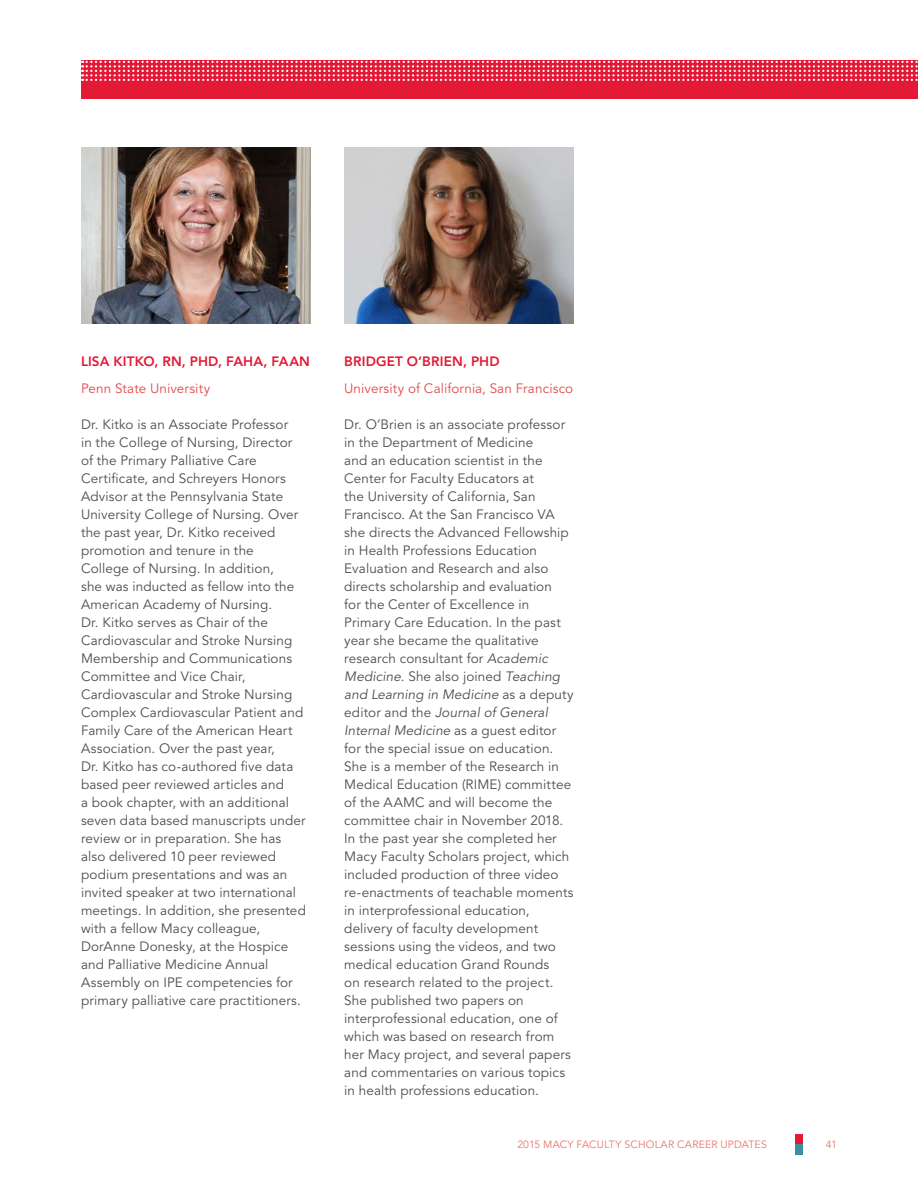
<style>
.page{position:relative;width:918px;height:1188px;background:#fff}
.page>*{position:absolute;margin:0;border:0;box-sizing:border-box;transform-origin:0 0}
.Body{font:13.5px/18px "Avenir LT Std";letter-spacing:.01em;color:#4c4d4e}
.Body__Institutions{font:13.5px "Avenir LT Std";letter-spacing:.01em;color:#e54a4a}
.Subheadlines__First{font:800 13.5px "Avenir LT Std";letter-spacing:.01em;color:#e31936}
.t1{font:10.5px "Avenir LT Std";letter-spacing:.015em;color:#eb7669}
.s1{font-style:italic}
</style>
<div class="page">
<div style="left:81px;top:61px;width:837px;height:38px;background:#e31936"></div>
<svg style="left:82px;top:61px;width:836px;height:20px"></svg>
<div style="left:795px;top:1134px;width:7px;height:10px;background:#e31936"></div>
<div style="left:795px;top:1144px;width:7px;height:10px;background:#37929b"></div>
<img style="left:81px;top:147px;width:229px;height:176px">
<img style="left:344px;top:147px;width:230px;height:176px">
<p class="Subheadlines__First" style="left:81px;top:353px;width:231px">LISA KITKO, RN, PHD, FAHA, FAAN</p>
<p class="Body__Institutions" style="left:81px;top:380px;width:131px">Penn State University</p>
<p class="Body" style="left:81px;top:415px;width:226px">Dr. Kitko is an Associate Professor<br>in the College of N ursing, Director of the Primary Palliative Care Certificate, and Schreyers Honors Advisor at the Pennsylvania State University College of N ursing. Over the past year, Dr. Kitko received promotion and tenure in the<br>College of N ursing. In addition,<br>she was inducted as fellow into the American Academy of N ursing.<br>Dr. Kitko serves as Chair of the Cardiovascular and Stroke N ursing Membership and Communications Committee and Vice Chair, Cardiovascular and Stroke N ursing Complex Cardiovascular Patient and Family Care of the American Heart Association. Over the past year,<br>Dr. Kitko has co-authored five data based peer reviewed articles and<br>a book chapter, with an additional seven data based manuscripts under review or in preparation. She has also delivered 10 peer reviewed podium presentations and was an invited speaker at two international meetings. In addition, she presented with a fellow Macy colleague, DorAnne Donesky, at the Hospice and Palliative Medicine Annual Assembly on IPE competencies for primary palliative care practitioners.</p>
<p class="Subheadlines__First" style="left:344px;top:353px;width:157px">BRIDGET O’BRIEN, PHD</p>
<p class="Body__Institutions" style="left:344px;top:380px;width:231px">University of California, San Francisco</p>
<p class="Body" style="left:344px;top:415px;width:231px">Dr. O’Brien is an associate professor in the Department of Medicine<br>and an education scientist in the Center for Faculty Educators at<br>the University of California, San Francisco. At the San Francisco VA she directs the Advanced Fellowship in Health Professions Education Evaluation and Research and also directs scholarship and evaluation<br>for the Center of Excellence in Primary Care Education. In the past year she became the qualitative research consultant for <span class="s1">Academic Medicine</span>. She also joined <span class="s1">Teaching and Learning in Medicine</span> as a deputy editor and the <span class="s1">Journal of General Internal Medicine</span> as a guest editor for the special issue on education.<br>She is a member of the Research in Medical Education (RIME) committee of the AAMC and will become the committee chair in November 2018.<br>In the past year she completed her Macy Faculty Scholars project, which included production of three video re-enactments of teachable moments in interprofessional education, delivery of faculty development sessions using the videos, and two medical education Grand Rounds<br>on research related to the project.<br>She published two papers on interprofessional education, one of which was based on research from her Macy project, and several papers and commentaries on various topics in health professions education.</p>
<p class="t1" style="left:517px;top:1138px;width:35px">2015 macy</p>
<p class="t1" style="left:577px;top:1138px;width:14px">Facul</p>
<p class="t1" style="left:609px;top:1138px;width:24px">ty Sch</p>
<p class="t1" style="left:646px;top:1138px;width:17px">olar</p>
<p class="t1" style="left:677px;top:1138px;width:59px">Career Upda</p>
<p class="t1" style="left:748px;top:1138px;width:20px">tes</p>
<p class="t1" style="left:826px;top:1138px;width:13px">41</p>
</div>
